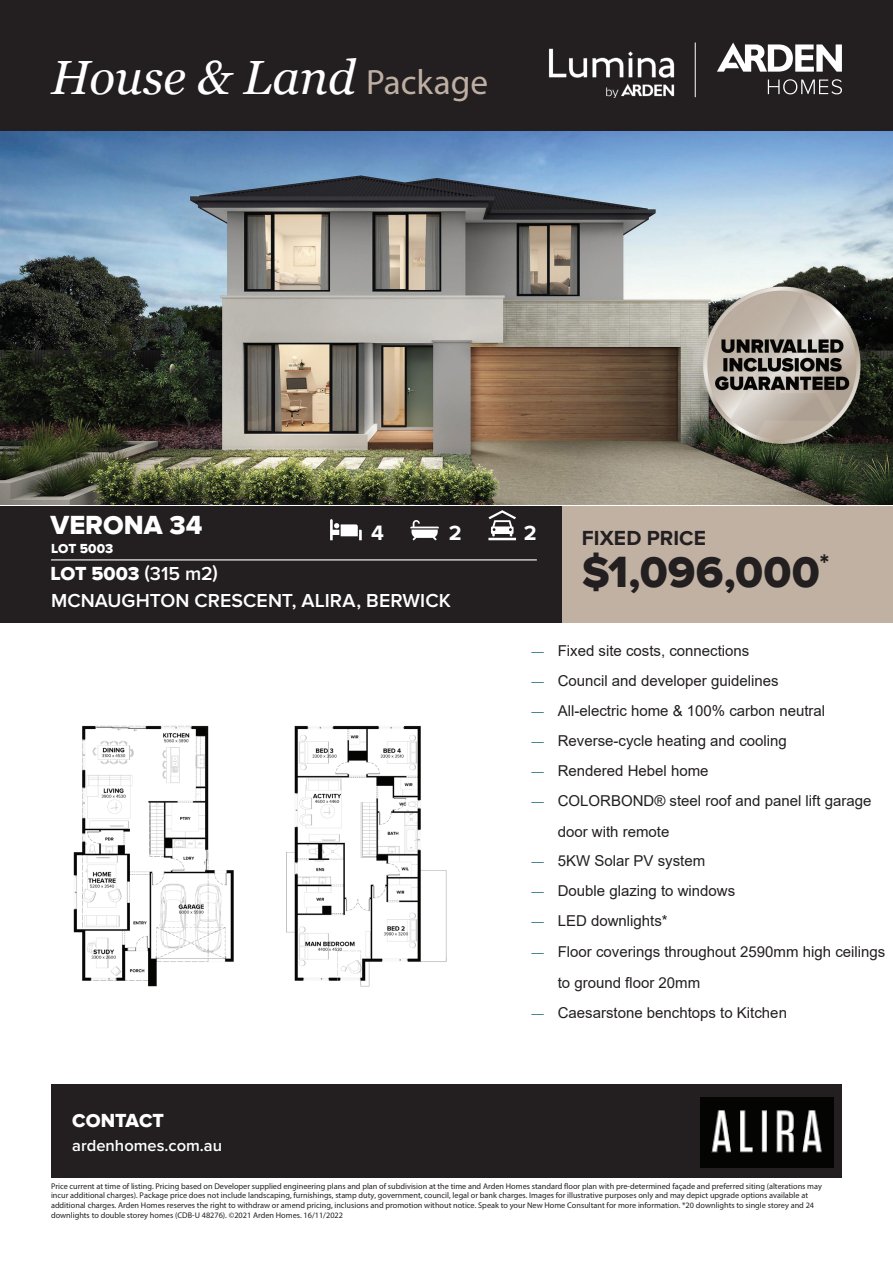
<style>
.page{position:relative;width:893px;height:1263px;background:#fff}
.page>*{position:absolute;margin:0;border:0;box-sizing:border-box;transform-origin:0 0}
.t1{font:italic 48px "Georgia";color:#fff}
.t2{font:45px "Proxima Nova Extrabld";letter-spacing:.005em;color:#231f20}
.t3{font:27px "Proxima Nova Extrabld";color:#fff}
.t4{font:700 21.45px "Proxima Nova";color:#fff}
.t5{font:700 21px "Proxima Nova";letter-spacing:.005em;color:#231f20}
.t6{font:600 19.5px "Proxima Nova";letter-spacing:.005em;color:#fff}
.t7{font:19.5px "Proxima Nova Extrabld";color:#fff}
.t8{font:600 16.5px "Proxima Nova";color:#fff}
.t9{font:15px/31px "Arial";color:#231f20}
.t10{font:13.5px "Proxima Nova Extrabld";color:#fff}
.t11{font:8.25px/9.9px "Myriad Pro";color:#231f20}
.s1{font-family:"Myriad Pro";font-style:normal;font-size:35.25px;color:#beafa3}
.s2{font-family:"Proxima Nova";font-weight:600}
.s3{font-family:"Minion Pro";color:#14647a}
</style>
<div class="page">
<img style="left:0;top:131px;width:893px;height:374px">
<div style="left:561px;top:506px;width:332px;height:116px;background:#c0b1a3"></div>
<div style="left:51px;top:1084px;width:791px;height:94px;background:#231f20"></div>
<div style="left:0;top:506px;width:561px;height:116px;background:#231f20"></div>
<div style="left:0;top:0;width:893px;height:131px;background:#231f20"></div>
<img style="left:549px;top:48px;width:125px;height:49px">
<svg style="left:488px;top:510px;width:28px;height:30px"></svg>
<svg style="left:330px;top:519px;width:32px;height:21px"></svg>
<svg style="left:410px;top:520px;width:29px;height:20px"></svg>
<img style="left:73px;top:725px;width:374px;height:262px">
<img style="left:701px;top:1097px;width:132px;height:70px">
<img style="left:26px;top:286px;width:157px;height:39px">
<img style="left:703px;top:286px;width:158px;height:158px">
<img style="left:702px;top:286px;width:158px;height:39px">
<svg style="left:717px;top:43px;width:125px;height:29px"></svg>
<svg style="left:768px;top:79px;width:74px;height:15px"></svg>
<hr style="left:695px;top:43px;width:1px;height:54px;background:#fff">
<hr style="left:51px;top:559px;width:486px;height:1px;background:#fff">
<h1 class="t1" style="left:51px;top:48px;width:439px">House &amp; Land <span class="s1">Package</span></h1>
<h3 class="t3" style="left:51px;top:509px;width:153px">VERONA 34</h3>
<h3 class="t10" style="left:51px;top:540px;width:64px">LOT 5003</h3>
<h3 class="t7" style="left:51px;top:563px;width:169px">LOT 5003 <span class="s2">(315 m2)</span></h3>
<h3 class="t4" style="left:371px;top:521px;width:14px">4</h3>
<h3 class="t4" style="left:449px;top:521px;width:14px">2</h3>
<h3 class="t4" style="left:524px;top:521px;width:14px">2</h3>
<h3 class="t6" style="left:51px;top:589px;width:401px">MCNAUGHTON CRESCENT, ALIRA, BERWICK</h3>
<h3 class="t5" style="left:582px;top:525px;width:126px">FIXED PRICE</h3>
<h2 class="t2" style="left:582px;top:546px;width:249px">$1,096,000<sup>*</sup></h2>
<h3 class="t7" style="left:72px;top:1109px;width:93px">CONTACT</h3>
<h3 class="t8" style="left:72px;top:1135px;width:151px">ardenhomes.com.au</h3>
<h3 class="t9" style="left:531px;top:635px;width:220px"><span class="s3">—</span> Fixed site costs, connections</h3>
<h3 class="t9" style="left:531px;top:665px;width:249px"><span class="s3">—</span> Council and developer guidelines</h3>
<h3 class="t9" style="left:531px;top:695px;width:296px"><span class="s3">—</span> All-electric home &amp; 100% carbon neutral</h3>
<h3 class="t9" style="left:531px;top:725px;width:258px"><span class="s3">—</span> Reverse-cycle heating and cooling</h3>
<h3 class="t9" style="left:531px;top:755px;width:179px"><span class="s3">—</span> Rendered Hebel home</h3>
<h3 class="t9" style="left:558px;top:785px;width:315px;text-indent:-27px"><span class="s3">—</span> COLORBOND® steel roof and panel lift garage door with remote</h3>
<h3 class="t9" style="left:531px;top:845px;width:176px"><span class="s3">—</span> 5KW Solar PV system</h3>
<h3 class="t9" style="left:531px;top:875px;width:206px"><span class="s3">—</span> Double glazing to windows</h3>
<h3 class="t9" style="left:531px;top:905px;width:139px"><span class="s3">—</span> LED downlights*</h3>
<h3 class="t9" style="left:558px;top:936px;width:329px;text-indent:-27px"><span class="s3">—</span> Floor coverings throughout 2590mm high ceilings to ground floor 20mm</h3>
<h3 class="t9" style="left:531px;top:997px;width:258px"><span class="s3">—</span> Caesarstone benchtops to Kitchen</h3>
<p class="t11" style="left:51px;top:1181px;width:772px">Price current at time of listing. Pricing based on Developer supplied engineering plans and plan of subdivision at the time and Arden Homes standard floor plan with pre-determined façade and preferred siting (alterations may incur additional charges). Package price does not include landscaping, furnishings, stamp duty, government, council, legal or bank charges. Images for illustrative purposes only and may depict upgrade options available at additional charges. Arden Homes reserves the right to withdraw or amend pricing, inclusions and promotion without notice. Speak to your New Home Consultant for more information. *20 downlights to single storey and 24 downlights to double storey homes (CDB-U 48276). ©2021 Arden Homes. 16/11/2022</p>
</div>
